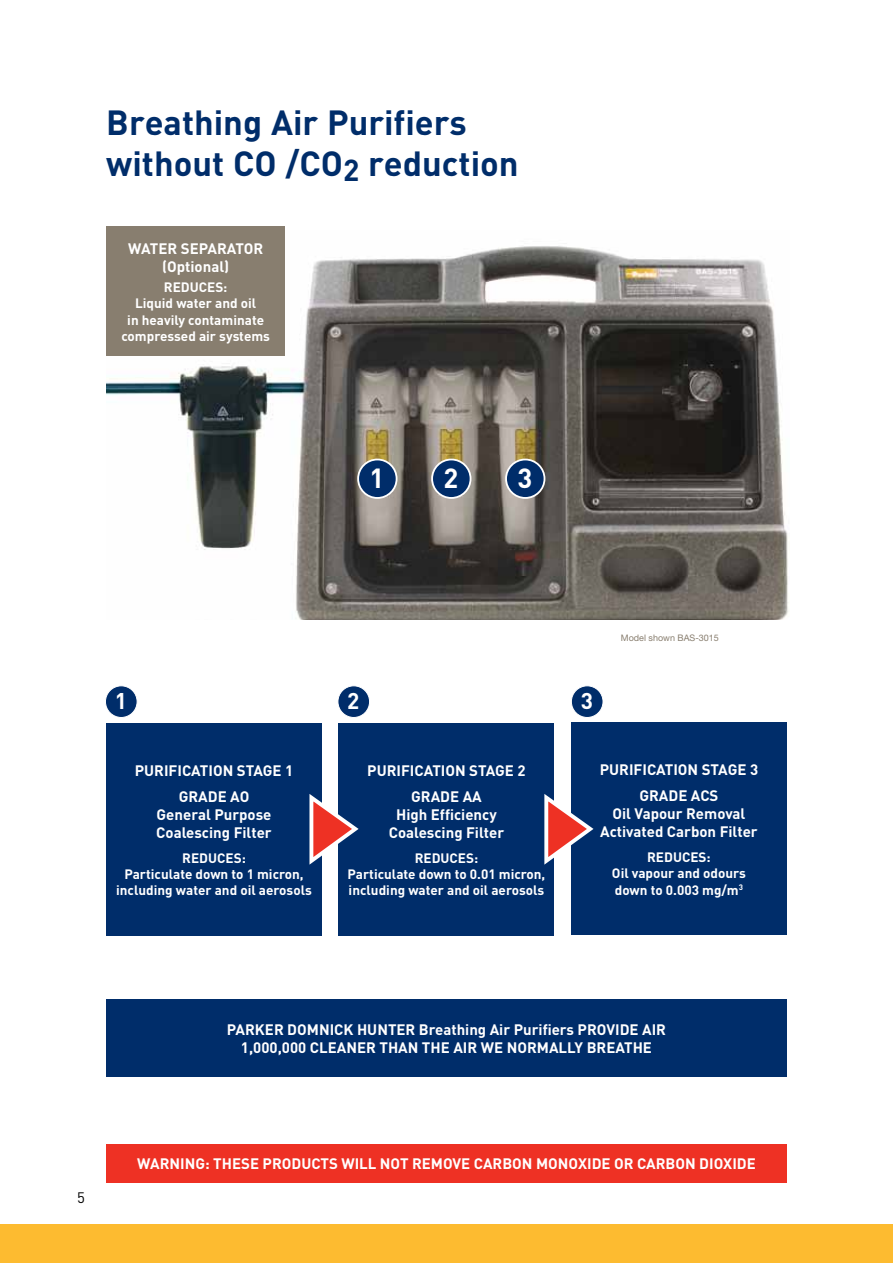
<style>
.page{position:relative;width:893px;height:1263px;background:#fff}
.page>*{position:absolute;margin:0;border:0;box-sizing:border-box;transform-origin:0 0}
.t1{font:700 34.5px/41.4px "DIN";color:#002d6a}
.t2{font:700 27.3px "DIN";color:#fff}
.t3{font:700 22.5px "DIN";color:#fff}
.t4{font:700 15px/18px "DIN";color:#fff;text-align:center}
.t5{font:15px "DIN";color:#000}
.t6{font:700 13.5px/16.2px "DIN";color:#fff;text-align:center}
.t7{font:9px "Helvetica Neue LT Std";color:#887e6f}
</style>
<div class="page">
<div style="left:571px;top:722px;width:216px;height:213px;background:#002d6a"></div>
<div style="left:339px;top:723px;width:215px;height:212px;background:#002d6a"></div>
<div style="left:106px;top:723px;width:216px;height:212px;background:#002d6a"></div>
<svg style="left:309px;top:790px;width:50px;height:78px"></svg>
<svg style="left:544px;top:794px;width:50px;height:71px"></svg>
<div style="left:106px;top:1144px;width:681px;height:38px;background:#ee3124"></div>
<div style="left:338px;top:686px;width:32px;height:31px;background:#002d6a;border-radius:50%"></div>
<div style="left:337px;top:685px;width:33px;height:33px;border:1px solid #fff;border-radius:50%"></div>
<div style="left:105px;top:686px;width:32px;height:31px;background:#002d6a;border-radius:50%"></div>
<div style="left:105px;top:685px;width:33px;height:33px;border:1px solid #fff;border-radius:50%"></div>
<div style="left:571px;top:686px;width:32px;height:31px;background:#002d6a;border-radius:50%"></div>
<div style="left:571px;top:685px;width:32px;height:33px;border:1px solid #fff;border-radius:50%"></div>
<img style="left:106px;top:246px;width:683px;height:373px">
<div style="left:358px;top:459px;width:39px;height:39px;background:#002d6a;border-radius:50%"></div>
<div style="left:357px;top:459px;width:40px;height:40px;border:2px solid #fff;border-radius:50%"></div>
<div style="left:432px;top:459px;width:39px;height:39px;background:#002d6a;border-radius:50%"></div>
<div style="left:431px;top:459px;width:40px;height:40px;border:2px solid #fff;border-radius:50%"></div>
<div style="left:506px;top:459px;width:38px;height:39px;background:#002d6a;border-radius:50%"></div>
<div style="left:505px;top:459px;width:40px;height:40px;border:2px solid #fff;border-radius:50%"></div>
<div style="left:106px;top:226px;width:179px;height:130px;background:#887e6f"></div>
<div style="left:106px;top:999px;width:681px;height:77px;background:#002d6a"></div>
<div style="left:0;top:1225px;width:893px;height:38px;background:#fdbb30"></div>
<h1 class="t1" style="left:106px;top:100px;width:414px">Breathing Air Purifiers without CO /CO<sub>2</sub> reduction</h1>
<p class="t4" style="left:128px;top:239px;width:137px">WATER SEPARATOR (Optional)</p>
<p class="t6" style="left:121px;top:279px;width:150px">REDUCES:<br>Liquid water and oil<br>in heavily contaminate compressed air systems</p>
<h2 class="t2" style="left:369px;top:460px;width:16px">1</h2>
<h2 class="t2" style="left:443px;top:460px;width:16px">2</h2>
<h2 class="t2" style="left:517px;top:460px;width:16px">3</h2>
<h3 class="t3" style="left:115px;top:686px;width:14px">1</h3>
<h3 class="t3" style="left:347px;top:686px;width:14px">2</h3>
<h3 class="t3" style="left:581px;top:686px;width:14px">3</h3>
<p class="t7" style="left:621px;top:632px;width:100px">Model shown BAS-3015</p>
<p class="t4" style="left:135px;top:756px;width:160px;line-height:26.5px">PURIFICATION STAGE 1<br>GRADE AO</p>
<p class="t4" style="left:156px;top:805px;width:117px;text-align:left">General Purpose<br>Coalescing Filter</p>
<p class="t6" style="left:116px;top:849px;width:197px">REDUCES:<br>Particulate down to 1 micron, including water and oil aerosols</p>
<p class="t4" style="left:367px;top:756px;width:160px;line-height:26.5px">PURIFICATION STAGE 2<br>GRADE AA</p>
<p class="t4" style="left:389px;top:805px;width:117px">High Efficiency<br>Coalescing Filter</p>
<p class="t6" style="left:348px;top:849px;width:199px">REDUCES:<br>Particulate down to 0.01 micron, including water and oil aerosols</p>
<p class="t4" style="left:600px;top:756px;width:160px;line-height:26.5px">PURIFICATION STAGE 3<br>GRADE ACS</p>
<p class="t4" style="left:600px;top:804px;width:159px">Oil Vapour Removal<br>Activated Carbon Filter</p>
<p class="t6" style="left:612px;top:849px;width:135px">REDUCES:<br>Oil vapour and odours down to 0.003 mg/m<sup>3</sup></p>
<p class="t5" style="left:77px;top:1188px;width:9px">5</p>
<p class="t4" style="left:227px;top:1020px;width:441px">PARKER DOMNICK HUNTER Breathing Air Purifiers PROVIDE AIR<br>1,000,000 CLEANER THAN THE AIR WE NORMALLY BREATHE</p>
<p class="t4" style="left:137px;top:1154px;width:620px">WARNING: THESE PRODUCTS WILL NOT REMOVE CARBON MONOXIDE OR CARBON DIOXIDE</p>
</div>
